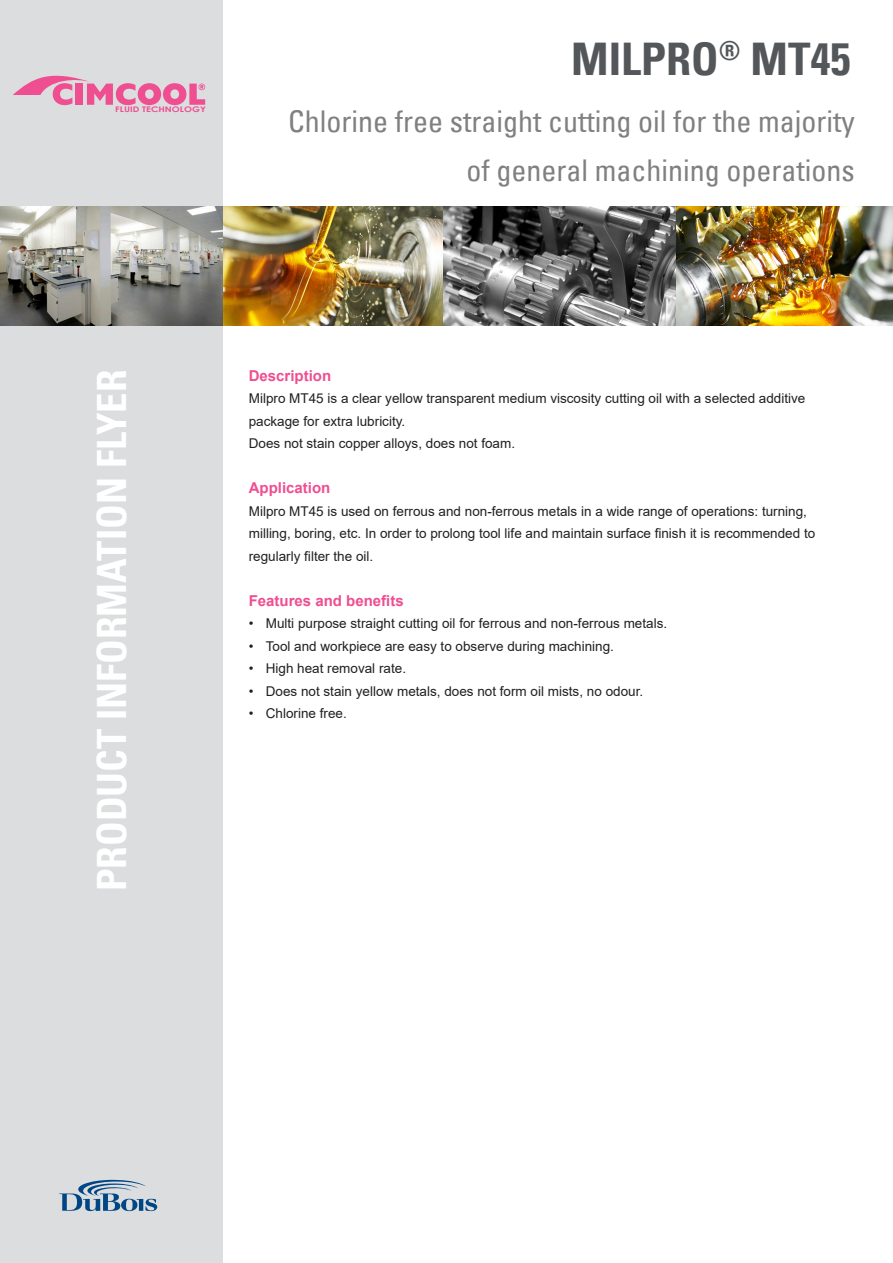
<style>
.page{position:relative;width:893px;height:1263px;background:#fff}
.page>*{position:absolute;margin:0;border:0;box-sizing:border-box;transform-origin:0 0}
.Product{font:45px "Univers Com 67 Bold Cond";color:#54575a}
.t1{font:40.5px "Univers Com 67 Bold Cond";color:#fff}
.Productlead_curs{font:condensed 30px "Univers Com 57";color:#808080}
.t2{font:700 15px "Arial";color:#ef4e91}
.t3{font:13.5px/22.5px "Arial";color:#231f20}
.t4{font:700 7.65px "Century Gothic";color:#ef4e91;scale:1.23 1}
</style>
<div class="page">
<div style="left:0;top:0;width:223px;height:1263px;background:#dcdddf"></div>
<svg style="left:13px;top:76px;width:192px;height:29px"></svg>
<svg style="left:59px;top:1180px;width:98px;height:31px"></svg>
<img style="left:442px;top:206px;width:234px;height:119px">
<img style="left:223px;top:206px;width:219px;height:119px">
<img style="left:0;top:206px;width:223px;height:119px">
<img style="left:676px;top:206px;width:216px;height:119px">
<p class="t4" style="left:115px;top:104px;width:75px">FLUID TECHNOLOGY</p>
<p class="Product" style="left:571px;top:31px;width:281px">MILPRO<sup>®</sup> MT45</p>
<p class="Productlead_curs" style="left:288px;top:103px;width:568px">Chlorine free straight cutting oil for the majority</p>
<p class="Productlead_curs" style="left:466px;top:151px;width:390px">of general machining operations</p>
<h2 class="t1" style="left:87px;top:891px;width:523px;rotate:-90deg">PRODUCT INFORMATION FLYER</h2>
<p class="t2" style="left:249px;top:365px;width:84px">Description</p>
<p class="t3" style="left:249px;top:387px;width:558px">Milpro MT45 is a clear yellow transparent medium viscosity cutting oil with a selected additive package for extra lubricity.</p>
<p class="t3" style="left:249px;top:432px;width:268px">Does not stain copper alloys, does not foam.</p>
<p class="t2" style="left:249px;top:478px;width:83px">Application</p>
<p class="t3" style="left:249px;top:500px;width:568px">Milpro MT45 is used on ferrous and non-ferrous metals in a wide range of operations: turning, milling, boring, etc. In order to prolong tool life and maintain surface finish it is recommended to regularly filter the oil.</p>
<p class="t2" style="left:249px;top:590px;width:157px">Features and benefits</p>
<p class="t3" style="left:249px;top:612px;width:420px">• Multi purpose straight cutting oil for ferrous and non-ferrous metals.</p>
<p class="t3" style="left:249px;top:635px;width:367px">• Tool and workpiece are easy to observe during machining.</p>
<p class="t3" style="left:249px;top:657px;width:159px">• High heat removal rate.</p>
<p class="t3" style="left:249px;top:680px;width:396px">• Does not stain yellow metals, does not form oil mists, no odour.</p>
<p class="t3" style="left:249px;top:702px;width:100px">• Chlorine free.</p>
</div>
